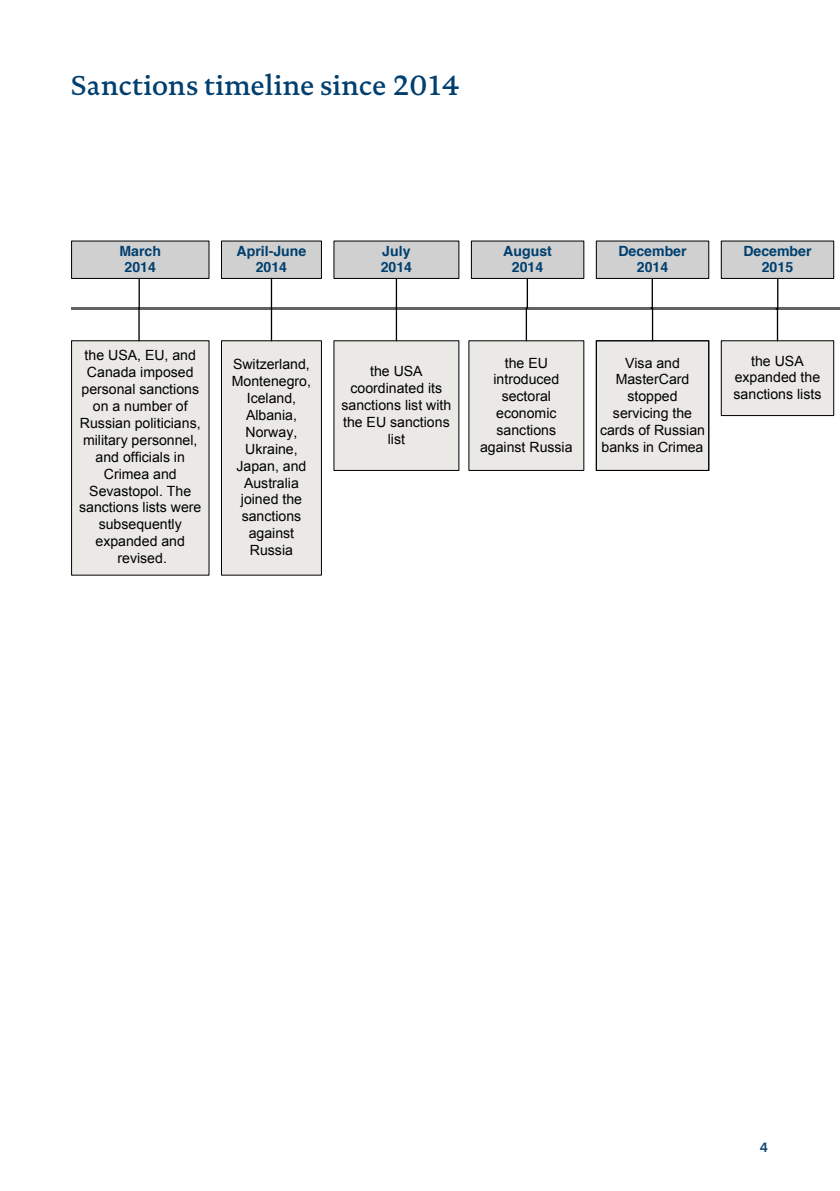
<style>
.page{position:relative;width:840px;height:1191px;background:#fff}
.page>*{position:absolute;margin:0;border:0;box-sizing:border-box;transform-origin:0 0}
.t1{font:500 28px "DTL Documenta TOT";color:#003f6f}
.t2{font:14px/16.8px "Arial";color:#000;text-align:center}
.t3{font:700 14px/16.8px "Helvetica";color:#003f6f;text-align:center}
.t4{font:600 14px "Proxima Nova";color:#0b416e}
</style>
<div class="page">
<div style="left:71px;top:241px;width:138px;height:37px;background:#cfd0cf"></div>
<div style="left:221px;top:241px;width:100px;height:37px;background:#cfd0cf"></div>
<div style="left:334px;top:241px;width:124px;height:37px;background:#cfd0cf"></div>
<div style="left:471px;top:241px;width:112px;height:37px;background:#cfd0cf"></div>
<div style="left:596px;top:241px;width:112px;height:37px;background:#cfd0cf"></div>
<div style="left:720px;top:241px;width:113px;height:37px;background:#cfd0cf"></div>
<hr style="left:71px;top:307px;width:768px;height:3px;background:#636362">
<div style="left:71px;top:341px;width:138px;height:234px;background:#eae9e5"></div>
<div style="left:71px;top:340px;width:138px;height:235px;border:1px solid #000"></div>
<div style="left:221px;top:341px;width:100px;height:234px;background:#eae9e5"></div>
<div style="left:221px;top:340px;width:101px;height:235px;border:1px solid #000"></div>
<div style="left:334px;top:341px;width:124px;height:129px;background:#eae9e5"></div>
<div style="left:468px;top:341px;width:115px;height:129px;background:#eae9e5"></div>
<div style="left:596px;top:341px;width:112px;height:129px;background:#eae9e5"></div>
<div style="left:595px;top:340px;width:113px;height:130px;border:1px solid #000"></div>
<div style="left:720px;top:341px;width:113px;height:74px;background:#eae9e5"></div>
<div style="left:720px;top:340px;width:113px;height:76px;border:1px solid #000"></div>
<div style="left:71px;top:240px;width:138px;height:39px;border:1px solid #000"></div>
<div style="left:221px;top:240px;width:101px;height:39px;border:1px solid #000"></div>
<div style="left:333px;top:240px;width:126px;height:39px;border:1px solid #000"></div>
<div style="left:470px;top:240px;width:114px;height:39px;border:1px solid #000"></div>
<div style="left:595px;top:240px;width:113px;height:39px;border:1px solid #000"></div>
<div style="left:720px;top:240px;width:113px;height:39px;border:1px solid #000"></div>
<hr style="left:271px;top:278px;width:1px;height:31px;background:#000">
<hr style="left:271px;top:309px;width:1px;height:32px;background:#000">
<hr style="left:395px;top:278px;width:2px;height:30px;background:#000">
<hr style="left:395px;top:308px;width:2px;height:33px;background:#000">
<svg style="left:649px;top:277px;width:4px;height:65px"></svg>
<svg style="left:774px;top:277px;width:4px;height:65px"></svg>
<svg style="left:138px;top:277px;width:2px;height:31px"></svg>
<hr style="left:138px;top:308px;width:2px;height:33px;background:#000">
<svg style="left:524px;top:306px;width:4px;height:36px"></svg>
<hr style="left:526px;top:278px;width:1px;height:30px;background:#000">
<h1 class="t1" style="left:71px;top:68px;width:390px">Sanctions timeline since 2014</h1>
<p class="t3" style="left:119px;top:242px;width:43px">March<br>2014</p>
<p class="t3" style="left:236px;top:242px;width:71px">April-June<br>2014</p>
<p class="t3" style="left:380px;top:242px;width:33px;text-align:left">July<br>2014</p>
<p class="t3" style="left:503px;top:242px;width:50px">August<br>2014</p>
<p class="t3" style="left:618px;top:242px;width:70px">December<br>2014</p>
<p class="t3" style="left:743px;top:242px;width:70px">December<br>2015</p>
<p class="t2" style="left:79px;top:347px;width:124px">the USA, EU, and<br>Canada imposed personal sanctions on a number of<br>Russian politicians, military personnel, and officials in<br>Crimea and<br>Sevastopol. The sanctions lists were subsequently expanded and revised.</p>
<p class="t2" style="left:232px;top:356px;width:81px">Switzerland,<br>Montenegro,<br>Iceland,<br>Albania,<br>Norway,<br>Ukraine,<br>Japan, and<br>Australia joined the sanctions against<br>Russia</p>
<p class="t2" style="left:341px;top:363px;width:111px">the USA coordinated its sanctions list with the EU sanctions list</p>
<p class="t2" style="left:480px;top:354px;width:94px">the EU introduced sectoral economic sanctions against Russia</p>
<p class="t2" style="left:599px;top:354px;width:106px">Visa and<br>MasterCard stopped servicing the cards of Russian banks in Crimea</p>
<p class="t2" style="left:733px;top:352px;width:89px">the USA expanded the sanctions lists</p>
<p class="t4" style="left:759px;top:1137px;width:10px">4</p>
</div>
